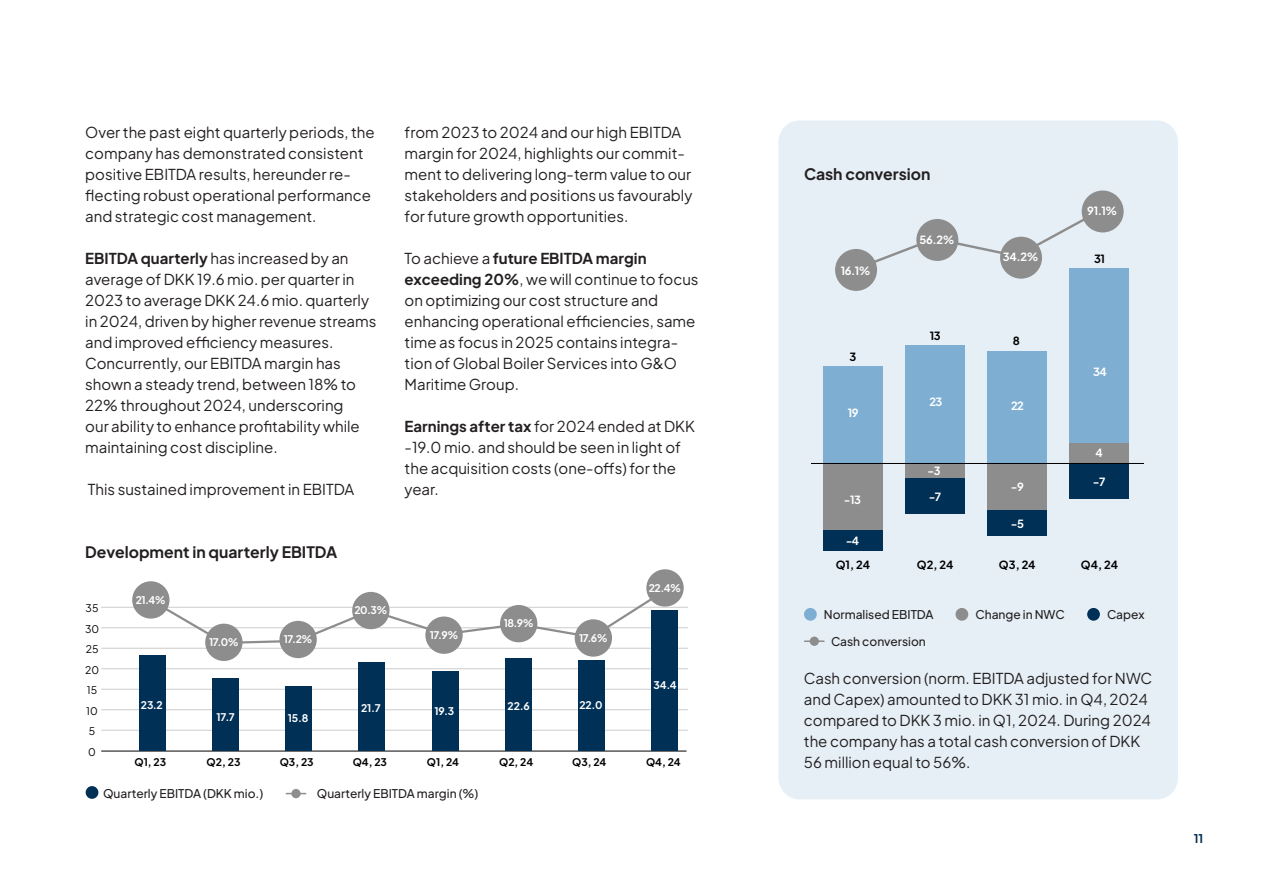
<style>
.page{position:relative;width:1263px;height:893px;background:#fff}
.page>*{position:absolute;margin:0;border:0;box-sizing:border-box;transform-origin:0 0}
.Graf_H{font:700 15.75px "Plus Jakarta Sans";color:#231f20}
.Brød{font:15px/21px "Plus Jakarta Sans";color:#231f20}
.Tekst_på_grafer{font:500 12px "Plus Jakarta Sans";color:#231f20}
.t1{font:700 12px "Plus Jakarta Sans";color:#003056}
.t2{font:700 11.25px "Plus Jakarta Sans";letter-spacing:-.05em;color:#fff}
.t3{font:700 11.25px "Plus Jakarta Sans";letter-spacing:-.01em;color:#000}
.t4{font:700 10.5px "Plus Jakarta Sans";letter-spacing:-.035em;color:#fff}
.t5{font:700 10.5px "Plus Jakarta Sans";color:#000}
.t6{font:10.5px "Plus Jakarta Sans";color:#000}
.s1{font-weight:700}
</style>
<div class="page">
<div style="left:778px;top:120px;width:400px;height:679px;background:#e6eff6;border-radius:21px"></div>
<div style="left:86px;top:786px;width:12px;height:13px;background:#003056;border-radius:50%"></div>
<div style="left:291px;top:789px;width:10px;height:9px;background:#8d8d8d;border-radius:50%"></div>
<hr style="left:101px;top:751px;width:585px;height:1px;background:#000">
<hr style="left:101px;top:730px;width:587px;height:1px;background:#ccc">
<hr style="left:101px;top:709px;width:587px;height:1px;background:#ccc">
<hr style="left:101px;top:689px;width:587px;height:1px;background:#ccc">
<hr style="left:101px;top:668px;width:587px;height:1px;background:#ccc">
<hr style="left:101px;top:648px;width:587px;height:1px;background:#ccc">
<hr style="left:101px;top:627px;width:587px;height:1px;background:#ccc">
<hr style="left:101px;top:607px;width:587px;height:1px;background:#ccc">
<div style="left:139px;top:656px;width:27px;height:95px;background:#003056"></div>
<div style="left:212px;top:678px;width:27px;height:73px;background:#003056"></div>
<div style="left:286px;top:686px;width:26px;height:65px;background:#003056"></div>
<div style="left:359px;top:662px;width:26px;height:89px;background:#003056"></div>
<div style="left:432px;top:672px;width:26px;height:79px;background:#003056"></div>
<div style="left:505px;top:658px;width:26px;height:93px;background:#003056"></div>
<div style="left:578px;top:660px;width:27px;height:91px;background:#003056"></div>
<div style="left:651px;top:610px;width:27px;height:141px;background:#003056"></div>
<svg style="left:147px;top:591px;width:522px;height:55px"></svg>
<div style="left:132px;top:581px;width:38px;height:38px;background:#8d8d8d;border-radius:50%"></div>
<div style="left:205px;top:624px;width:38px;height:37px;background:#8d8d8d;border-radius:50%"></div>
<div style="left:279px;top:621px;width:38px;height:37px;background:#8d8d8d;border-radius:50%"></div>
<div style="left:352px;top:592px;width:37px;height:37px;background:#8d8d8d;border-radius:50%"></div>
<div style="left:425px;top:616px;width:38px;height:38px;background:#8d8d8d;border-radius:50%"></div>
<div style="left:500px;top:605px;width:37px;height:37px;background:#8d8d8d;border-radius:50%"></div>
<div style="left:575px;top:619px;width:37px;height:38px;background:#8d8d8d;border-radius:50%"></div>
<div style="left:646px;top:569px;width:38px;height:38px;background:#8d8d8d;border-radius:50%"></div>
<svg style="left:850px;top:209px;width:252px;height:64px"></svg>
<div style="left:835px;top:249px;width:42px;height:42px;background:#8d8d8d;border-radius:50%"></div>
<div style="left:916px;top:219px;width:42px;height:42px;background:#8d8d8d;border-radius:50%"></div>
<div style="left:1000px;top:237px;width:42px;height:42px;background:#8d8d8d;border-radius:50%"></div>
<div style="left:1082px;top:190px;width:42px;height:42px;background:#8d8d8d;border-radius:50%"></div>
<div style="left:823px;top:464px;width:59px;height:66px;background:#8d8d8d"></div>
<div style="left:905px;top:463px;width:60px;height:16px;background:#8d8d8d"></div>
<div style="left:988px;top:464px;width:59px;height:46px;background:#8d8d8d"></div>
<div style="left:1070px;top:443px;width:59px;height:20px;background:#8d8d8d"></div>
<div style="left:823px;top:530px;width:59px;height:21px;background:#003056"></div>
<div style="left:905px;top:478px;width:60px;height:36px;background:#003056"></div>
<div style="left:988px;top:510px;width:59px;height:25px;background:#003056"></div>
<div style="left:1070px;top:463px;width:59px;height:36px;background:#003056"></div>
<div style="left:823px;top:366px;width:59px;height:98px;background:#7faed3"></div>
<div style="left:905px;top:346px;width:60px;height:118px;background:#7faed3"></div>
<div style="left:988px;top:351px;width:59px;height:113px;background:#7faed3"></div>
<div style="left:1070px;top:269px;width:59px;height:174px;background:#7faed3"></div>
<hr style="left:811px;top:463px;width:332px;height:1px;background:#000">
<div style="left:804px;top:608px;width:13px;height:13px;background:#7faed3;border-radius:50%"></div>
<div style="left:810px;top:637px;width:9px;height:9px;background:#8d8d8d;border-radius:50%"></div>
<svg style="left:805px;top:640px;width:19px;height:2px"></svg>
<div style="left:955px;top:608px;width:13px;height:13px;background:#8d8d8d;border-radius:50%"></div>
<div style="left:1087px;top:608px;width:13px;height:13px;background:#003057;border-radius:50%"></div>
<p class="Brød" style="left:85px;top:120px;width:291px">Over the past eight quarterly periods, the company has demonstrated consistent positive EBITDA results, hereunder re&shy;flecting robust operational performance and strategic cost management.</p>
<p class="Brød" style="left:85px;top:246px;width:293px"><span class="s1">EBITDA quarterly</span> has increased by an average of DKK 19.6 mio. per quarter in 2023 to average DKK 24.6 mio. quarterly in 2024, driven by higher revenue streams and improved efficiency measures.<br>Concurrently, our EBITDA margin has shown a steady trend, between 18% to 22% throughout 2024, underscoring<br>our ability to enhance profitability while maintaining cost discipline.</p>
<p class="Brød" style="left:88px;top:477px;width:268px">This sustained improvement in EBITDA</p>
<p class="Brød" style="left:405px;top:120px;width:289px">from 2023 to 2024 and our high EBITDA margin for 2024, highlights our commit&shy;ment to delivering long-term value to our stakeholders and positions us favourably for future growth opportunities.</p>
<p class="Brød" style="left:405px;top:246px;width:295px">To achieve a <span class="s1">future EBITDA margin exceeding 20%</span>, we will continue to focus on optimizing our cost structure and enhancing operational efficiencies, same time as focus in 2025 contains integra&shy;tion of Global Boiler Services into G&amp;O Maritime Group.</p>
<p class="Brød" style="left:405px;top:414px;width:292px"><span class="s1">Earnings after tax</span> for 2024 ended at DKK -19.0 mio. and should be seen in light of the acquisition costs (one-offs) for the year.</p>
<p class="Graf_H" style="left:85px;top:539px;width:254px">Development in quarterly EBITDA</p>
<p class="t6" style="left:86px;top:600px;width:14px">35</p>
<p class="t6" style="left:85px;top:620px;width:16px">30</p>
<p class="t6" style="left:86px;top:641px;width:14px">25</p>
<p class="t6" style="left:85px;top:661px;width:15px">20</p>
<p class="t6" style="left:87px;top:682px;width:12px">15</p>
<p class="t4" style="left:136px;top:591px;width:32px">21.4%</p>
<p class="t4" style="left:209px;top:633px;width:31px">17.0%</p>
<p class="t4" style="left:284px;top:631px;width:30px">17.2%</p>
<p class="t4" style="left:354px;top:602px;width:34px">20.3%</p>
<p class="t4" style="left:430px;top:626px;width:30px">17.9%</p>
<p class="t4" style="left:504px;top:615px;width:32px">18.9%</p>
<p class="t4" style="left:579px;top:629px;width:30px">17.6%</p>
<p class="t4" style="left:649px;top:579px;width:34px">22.4%</p>
<p class="t4" style="left:653px;top:677px;width:25px">34.4</p>
<p class="t6" style="left:86px;top:702px;width:13px">10</p>
<p class="t6" style="left:89px;top:723px;width:8px">5</p>
<p class="t6" style="left:88px;top:743px;width:9px">0</p>
<p class="t4" style="left:141px;top:696px;width:23px">23.2</p>
<p class="t4" style="left:216px;top:709px;width:20px">17.7</p>
<p class="t4" style="left:288px;top:710px;width:22px">15.8</p>
<p class="t4" style="left:361px;top:699px;width:21px">21.7</p>
<p class="t4" style="left:508px;top:698px;width:24px">22.6</p>
<p class="t4" style="left:579px;top:697px;width:25px">22.0</p>
<p class="t4" style="left:434px;top:702px;width:21px">19.3</p>
<p class="t5" style="left:134px;top:754px;width:33px">Q1, 23</p>
<p class="t5" style="left:207px;top:754px;width:35px">Q2, 23</p>
<p class="t5" style="left:280px;top:754px;width:35px">Q3, 23</p>
<p class="t5" style="left:353px;top:754px;width:36px">Q4, 23</p>
<p class="t5" style="left:427px;top:754px;width:34px">Q1, 24</p>
<p class="t5" style="left:499px;top:754px;width:36px">Q2, 24</p>
<p class="t5" style="left:572px;top:754px;width:36px">Q3, 24</p>
<p class="t5" style="left:646px;top:754px;width:36px">Q4, 24</p>
<p class="Tekst_på_grafer" style="left:103px;top:784px;width:162px">Quarterly EBITDA (DKK mio.)</p>
<p class="Tekst_på_grafer" style="left:317px;top:784px;width:163px">Quarterly EBITDA margin (%)</p>
<p class="Graf_H" style="left:804px;top:161px;width:128px">Cash conversion</p>
<p class="t2" style="left:841px;top:261px;width:31px">16.1%</p>
<p class="t3" style="left:850px;top:347px;width:8px">3</p>
<p class="t2" style="left:848px;top:404px;width:12px">19</p>
<p class="t2" style="left:844px;top:491px;width:19px">-13</p>
<p class="t2" style="left:846px;top:532px;width:15px">-4</p>
<p class="t2" style="left:849px;top:535px;width:15px">-4</p>
<p class="t2" style="left:919px;top:230px;width:37px">56.2%</p>
<p class="t3" style="left:930px;top:326px;width:12px">13</p>
<p class="t2" style="left:1003px;top:248px;width:37px">34.2%</p>
<p class="t3" style="left:1013px;top:332px;width:9px">8</p>
<p class="t2" style="left:929px;top:393px;width:15px">23</p>
<p class="t2" style="left:1011px;top:396px;width:14px">22</p>
<p class="t2" style="left:927px;top:462px;width:15px">-3</p>
<p class="t2" style="left:929px;top:487px;width:14px">-7</p>
<p class="t2" style="left:1011px;top:478px;width:14px">-9</p>
<p class="t2" style="left:1011px;top:515px;width:15px">-5</p>
<p class="t2" style="left:1014px;top:515px;width:15px">-5</p>
<p class="t2" style="left:1087px;top:202px;width:32px">91.1%</p>
<p class="t3" style="left:1094px;top:249px;width:12px">31</p>
<p class="t2" style="left:1093px;top:362px;width:15px">34</p>
<p class="t2" style="left:1095px;top:444px;width:9px">4</p>
<p class="t2" style="left:1093px;top:473px;width:14px">-7</p>
<p class="t3" style="left:836px;top:555px;width:36px">Q1, 24</p>
<p class="t3" style="left:917px;top:555px;width:38px">Q2, 24</p>
<p class="t3" style="left:999px;top:555px;width:38px">Q3, 24</p>
<p class="t3" style="left:1081px;top:555px;width:39px">Q4, 24</p>
<p class="Tekst_på_grafer" style="left:824px;top:605px;width:111px">Normalised EBITDA</p>
<p class="Tekst_på_grafer" style="left:975px;top:605px;width:91px">Change in NWC</p>
<p class="Tekst_på_grafer" style="left:831px;top:631px;width:96px">Cash conversion</p>
<p class="Tekst_på_grafer" style="left:1107px;top:605px;width:39px">Capex</p>
<p class="Brød" style="left:804px;top:666px;width:350px">Cash conversion (norm. EBITDA adjusted for NWC and Capex) amounted to DKK 31 mio. in Q4, 2024 compared to DKK 3 mio. in Q1, 2024. During 2024 the company has a total cash conversion of DKK 56 million equal to 56%.</p>
<p class="t1" style="left:1194px;top:829px;width:11px">11</p>
</div>
